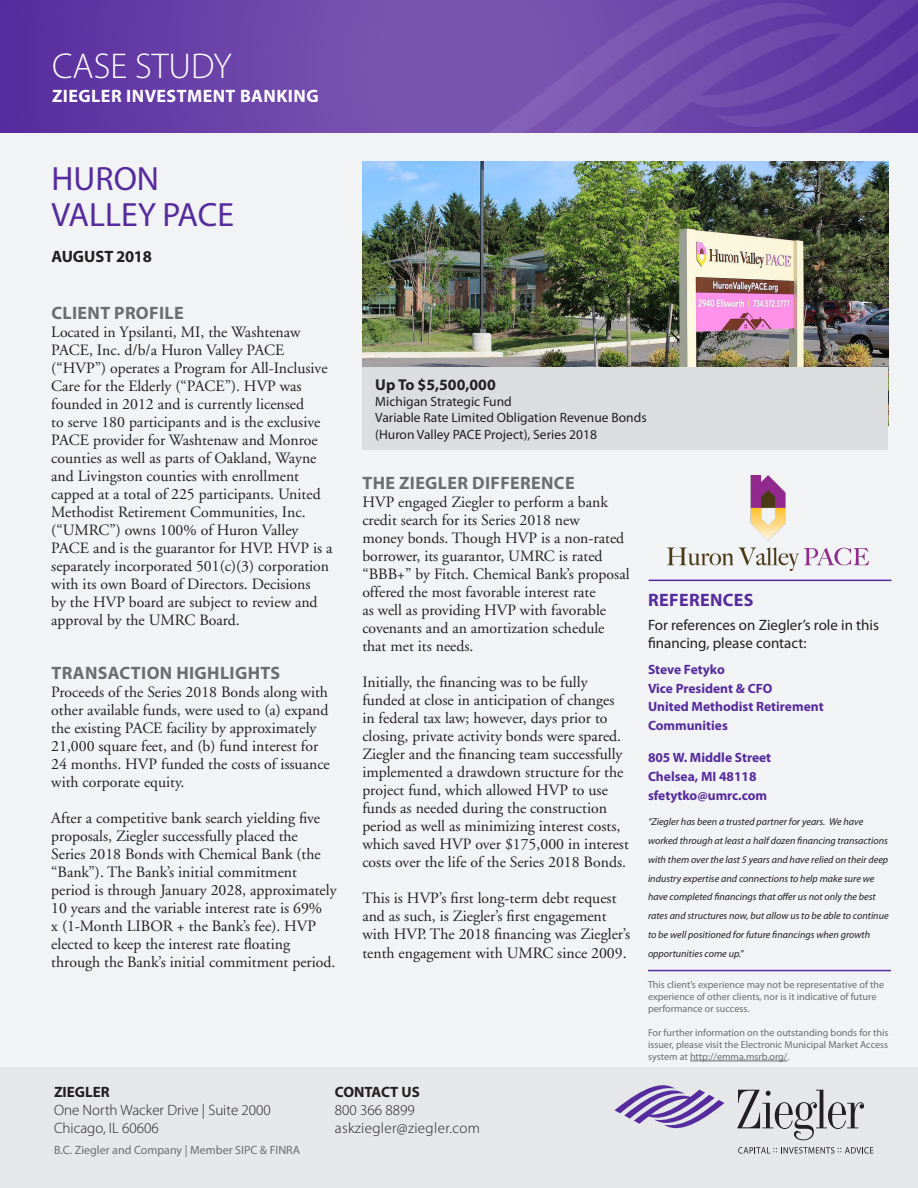
<style>
.page{position:relative;width:918px;height:1188px;background:#f2f3f4}
.page>*{position:absolute;margin:0;border:0;box-sizing:border-box;transform-origin:0 0}
.t1{font:300 36px "Myriad Pro";color:#fff}
.t2{font:33.75px/36px "Myriad Pro";color:#552b9d}
.t3{font:700 18px "Myriad Pro";letter-spacing:.02em;color:#6c6d70}
.t4{font:700 18px "Myriad Pro";letter-spacing:.025em;color:#fff}
.t5{font:700 18px "Myriad Pro";letter-spacing:.02em;color:#552b9d}
.t6{font:700 16.5px "Myriad Pro";letter-spacing:-.01em;color:#231f20}
.t7{font:15.75px/18px "Adobe Garamond";color:#231f20}
.t8{font:700 15.75px "Myriad Pro";color:#231f20}
.t9{font:15px/18px "Myriad Pro";color:#231f20}
.t10{font:300 15px "Myriad Pro";color:#231f20}
.t11{font:300 15px "Myriad Pro";letter-spacing:.025em;color:#231f20}
.t12{font:700 15px "Myriad Pro";color:#231f20}
.t13{font:700 13.5px/18.8px "Myriad Pro";color:#552b9d}
.t14{font:13.5px "Myriad Pro";color:#231f20}
.t15{font:12px "Myriad Pro";color:#6c6d70}
.t16{font:italic 10.2px/18.8px "Myriad Pro";color:#231f20}
.t17{font:10.2px/12.1px "Myriad Pro";color:#6c6d70}
</style>
<div class="page">
<div style="left:0;top:1067px;width:918px;height:121px;background:#e6e7e9"></div>
<svg style="left:0;top:0;width:352px;height:133px;background:#663da6"></svg>
<svg style="left:352px;top:0;width:324px;height:133px;background:#7953b0"></svg>
<svg style="left:676px;top:0;width:242px;height:133px;background:#6740a7"></svg>
<svg style="left:738px;top:1147px;width:135px;height:7px"></svg>
<svg style="left:737px;top:1090px;width:127px;height:50px"></svg>
<svg style="left:615px;top:1085px;width:109px;height:44px"></svg>
<img style="left:362px;top:162px;width:526px;height:205px">
<div style="left:362px;top:367px;width:526px;height:82px;background:#dcdddf"></div>
<hr style="left:649px;top:580px;width:243px;height:1px;background:#552b9d">
<hr style="left:690px;top:1061px;width:97px;height:1px;background:#6c6d70">
<img style="left:667px;top:476px;width:202px;height:94px">
<hr style="left:648px;top:970px;width:243px;height:1px;background:#552b9d">
<p class="t1" style="left:52px;top:45px;width:181px">CASE STUDY</p>
<p class="t4" style="left:52px;top:84px;width:268px">ZIEGLER INVESTMENT BANKING</p>
<p class="t2" style="left:52px;top:160px;width:184px">HURON<br>VALLEY PACE</p>
<p class="t6" style="left:51px;top:246px;width:102px">AUGUST 2018</p>
<p class="t3" style="left:51px;top:301px;width:134px">CLIENT PROFILE</p>
<p class="t7" style="left:51px;top:324px;width:283px">Located in Ypsilanti, MI, the Washtenaw PACE, Inc. d/b/a Huron Valley PACE (“HVP”) operates a Program for All-Inclusive Care for the Elderly (“PACE”). HVP was founded in 2012 and is currently licensed<br>to serve 180 participants and is the exclusive PACE provider for Washtenaw and Monroe counties as well as parts of Oakland, Wayne and Livingston counties with enrollment capped at a total of 225 participants. United Methodist Retirement Communities, Inc. (“UMRC”) owns 100% of Huron Valley PACE and is the guarantor for HVP. HVP is a separately incorporated 501(c)(3) corporation with its own Board of Directors. Decisions<br>by the HVP board are subject to review and approval by the UMRC Board.</p>
<p class="t3" style="left:51px;top:661px;width:230px">TRANSACTION HIGHLIGHTS</p>
<p class="t7" style="left:51px;top:684px;width:280px">Proceeds of the Series 2018 Bonds along with other available funds, were used to (a) expand the existing PACE facility by approximately 21,000 square feet, and (b) fund interest for 24 months. HVP funded the costs of issuance with corporate equity.</p>
<p class="t7" style="left:51px;top:810px;width:287px">After a competitive bank search yielding five proposals, Ziegler successfully placed the<br>Series 2018 Bonds with Chemical Bank (the “Bank”). The Bank’s initial commitment period is through January 2028, approximately 10 years and the variable interest rate is 69%<br>x (1-Month LIBOR + the Bank’s fee). HVP elected to keep the interest rate floating through the Bank’s initial commitment period.</p>
<p class="t8" style="left:375px;top:375px;width:122px">Up To $5,500,000</p>
<p class="t14" style="left:375px;top:393px;width:138px">Michigan Strategic Fund</p>
<p class="t14" style="left:375px;top:410px;width:273px">Variable Rate Limited Obligation Revenue Bonds</p>
<p class="t14" style="left:375px;top:426px;width:223px">(Huron Valley PACE Project), Series 2018</p>
<p class="t3" style="left:363px;top:471px;width:214px">THE ZIEGLER DIFFERENCE</p>
<p class="t7" style="left:362px;top:493px;width:269px">HVP engaged Ziegler to perform a bank credit search for its Series 2018 new<br>money bonds. Though HVP is a non-rated borrower, its guarantor, UMRC is rated “BBB+” by Fitch. Chemical Bank’s proposal offered the most favorable interest rate<br>as well as providing HVP with favorable covenants and an amortization schedule that met its needs.</p>
<p class="t7" style="left:362px;top:673px;width:268px">Initially, the financing was to be fully funded at close in anticipation of changes in federal tax law; however, days prior to closing, private activity bonds were spared.<br>Ziegler and the financing team successfully implemented a drawdown structure for the project fund, which allowed HVP to use funds as needed during the construction period as well as minimizing interest costs, which saved HVP over $175,000 in interest costs over the life of the Series 2018 Bonds.</p>
<p class="t7" style="left:362px;top:889px;width:270px">This is HVP’s first long-term debt request and as such, is Ziegler’s first engagement with HVP. The 2018 financing was Ziegler’s</p>
<p class="t7" style="left:362px;top:945px;width:266px">tenth engagement with UMRC since 2009.</p>
<p class="t5" style="left:648px;top:588px;width:107px">REFERENCES</p>
<p class="t9" style="left:648px;top:616px;width:232px">For references on Ziegler’s role in this financing, please contact:</p>
<p class="t13" style="left:648px;top:660px;width:78px">Steve Fetyko</p>
<p class="t13" style="left:648px;top:678px;width:126px">Vice President &amp; CFO</p>
<p class="t13" style="left:648px;top:697px;width:177px">United Methodist Retirement<br>Communities</p>
<p class="t13" style="left:648px;top:748px;width:125px">805 W. Middle Street</p>
<p class="t13" style="left:648px;top:767px;width:110px">Chelsea, MI 48118</p>
<p class="t13" style="left:648px;top:786px;width:121px">sfetytko@umrc.com</p>
<p class="t16" style="left:648px;top:812px;width:242px">“Ziegler has been a trusted partner for years. We have worked through at least a half dozen financing transactions with them over the last 5 years and have relied on their deep industry expertise and connections to help make sure we have completed financings that offer us not only the best rates and structures now, but allow us to be able to continue to be well positioned for future financings when growth opportunities come up.”</p>
<p class="t17" style="left:648px;top:978px;width:238px">This client’s experience may not be representative of the experience of other clients, nor is it indicative of future performance or success.</p>
<p class="t17" style="left:648px;top:1026px;width:242px;text-align:justify">For further information on the outstanding bonds for this issuer, please visit the Electronic Municipal Market Access system at http://emma.msrb.org/.</p>
<p class="t12" style="left:54px;top:1082px;width:57px">ZIEGLER</p>
<p class="t10" style="left:54px;top:1100px;width:218px">One North Wacker Drive | Suite 2000</p>
<p class="t10" style="left:54px;top:1118px;width:106px">Chicago, IL 60606</p>
<p class="t15" style="left:54px;top:1142px;width:248px">B.C. Ziegler and Company | Member SIPC &amp; FINRA</p>
<p class="t12" style="left:335px;top:1082px;width:86px">CONTACT US</p>
<p class="t10" style="left:335px;top:1100px;width:81px">800 366 8899</p>
<p class="t11" style="left:335px;top:1118px;width:147px">askziegler@ziegler.com</p>
</div>
